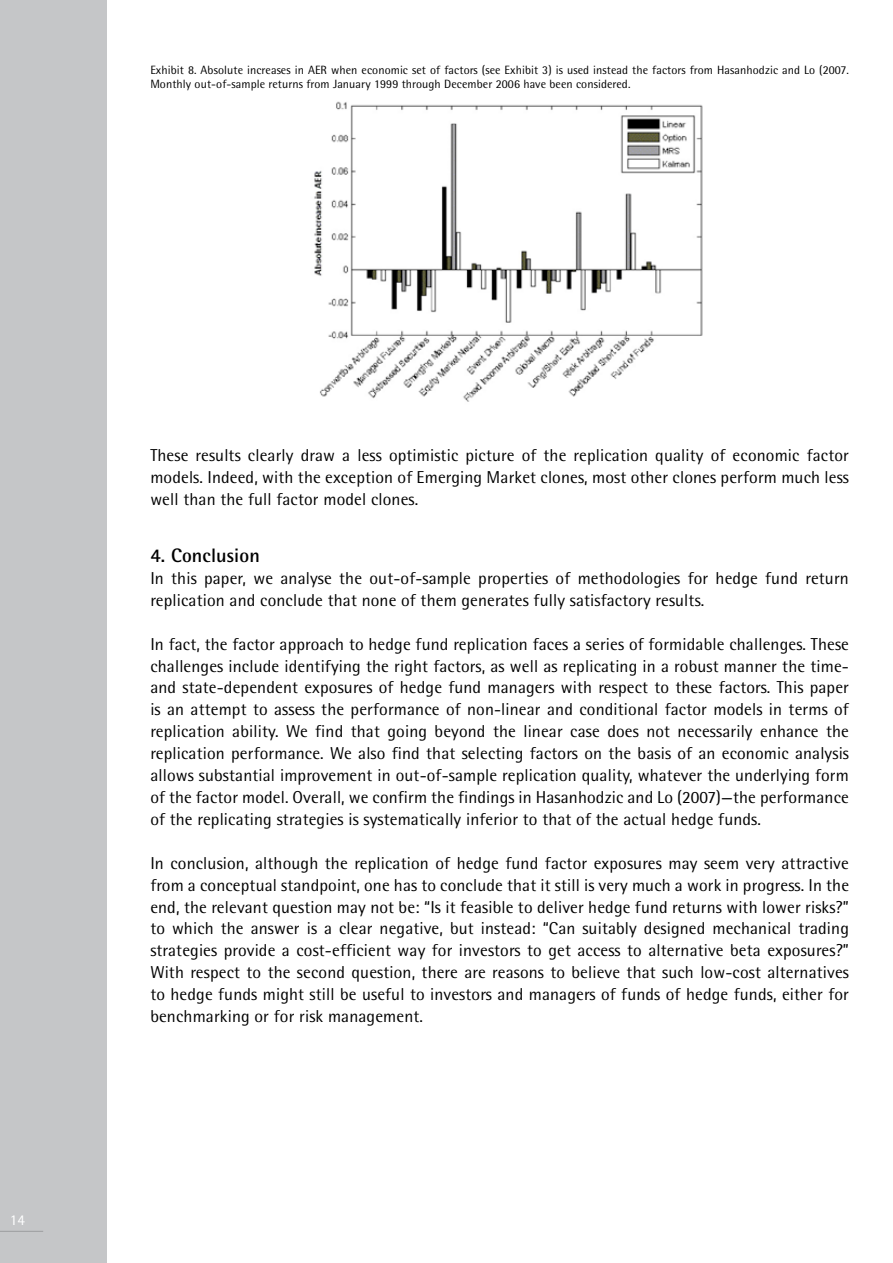
<style>
.page{position:relative;width:893px;height:1263px;background:#fff}
.page>*{position:absolute;margin:0;border:0;box-sizing:border-box;transform-origin:0 0}
.t1{font:700 19.5px "Rotis Semi Sans";letter-spacing:.01em;color:#000}
.t2{font:17.25px/21.9px "Rotis Semi Sans";letter-spacing:.01em;color:#000;text-align:justify}
.t3{font:15px "Rotis Semi Sans";color:#fff}
.t4{font:12px/13.5px "Rotis Semi Sans";letter-spacing:.01em;color:#000}
</style>
<div class="page">
<div style="left:0;top:0;width:106px;height:1263px;background:#c5c6c8"></div>
<hr style="left:0;top:1231px;width:43px;height:1px;background:#9c9d9f">
<img style="left:314px;top:101px;width:389px;height:301px">
<p class="t4" style="left:150px;top:64px;width:700px">Exhibit 8. Absolute increases in AER when economic set of factors (see Exhibit 3) is used instead the factors from Hasanhodzic and Lo (2007.<br>Monthly out-of-sample returns from January 1999 through December 2006 have been considered.</p>
<p class="t3" style="left:10px;top:1211px;width:17px">14</p>
<p class="t2" style="left:150px;top:444px;width:700px">These results clearly draw a less optimistic picture of the replication quality of economic factor models. Indeed, with the exception of Emerging Market clones, most other clones perform much less well than the full factor model clones.</p>
<p class="t1" style="left:150px;top:543px;width:111px">4. Conclusion</p>
<p class="t2" style="left:150px;top:567px;width:700px">In this paper, we analyse the out-of-sample properties of methodologies for hedge fund return replication and conclude that none of them generates fully satisfactory results.</p>
<p class="t2" style="left:150px;top:633px;width:700px">In fact, the factor approach to hedge fund replication faces a series of formidable challenges. These challenges include identifying the right factors, as well as replicating in a robust manner the time&shy;and state-dependent exposures of hedge fund managers with respect to these factors. This paper is an attempt to assess the performance of non-linear and conditional factor models in terms of replication ability. We find that going beyond the linear case does not necessarily enhance the replication performance. We also find that selecting factors on the basis of an economic analysis allows substantial improvement in out-of-sample replication quality, whatever the underlying form of the factor model. Overall, we confirm the findings in Hasanhodzic and Lo (2007)—the performance of the replicating strategies is systematically inferior to that of the actual hedge funds.</p>
<p class="t2" style="left:150px;top:852px;width:700px">In conclusion, although the replication of hedge fund factor exposures may seem very attractive from a conceptual standpoint, one has to conclude that it still is very much a work in progress. In the end, the relevant question may not be: “Is it feasible to deliver hedge fund returns with lower risks?” to which the answer is a clear negative, but instead: “Can suitably designed mechanical trading strategies provide a cost-efficient way for investors to get access to alternative beta exposures?” With respect to the second question, there are reasons to believe that such low-cost alternatives to hedge funds might still be useful to investors and managers of funds of hedge funds, either for benchmarking or for risk management.</p>
</div>
